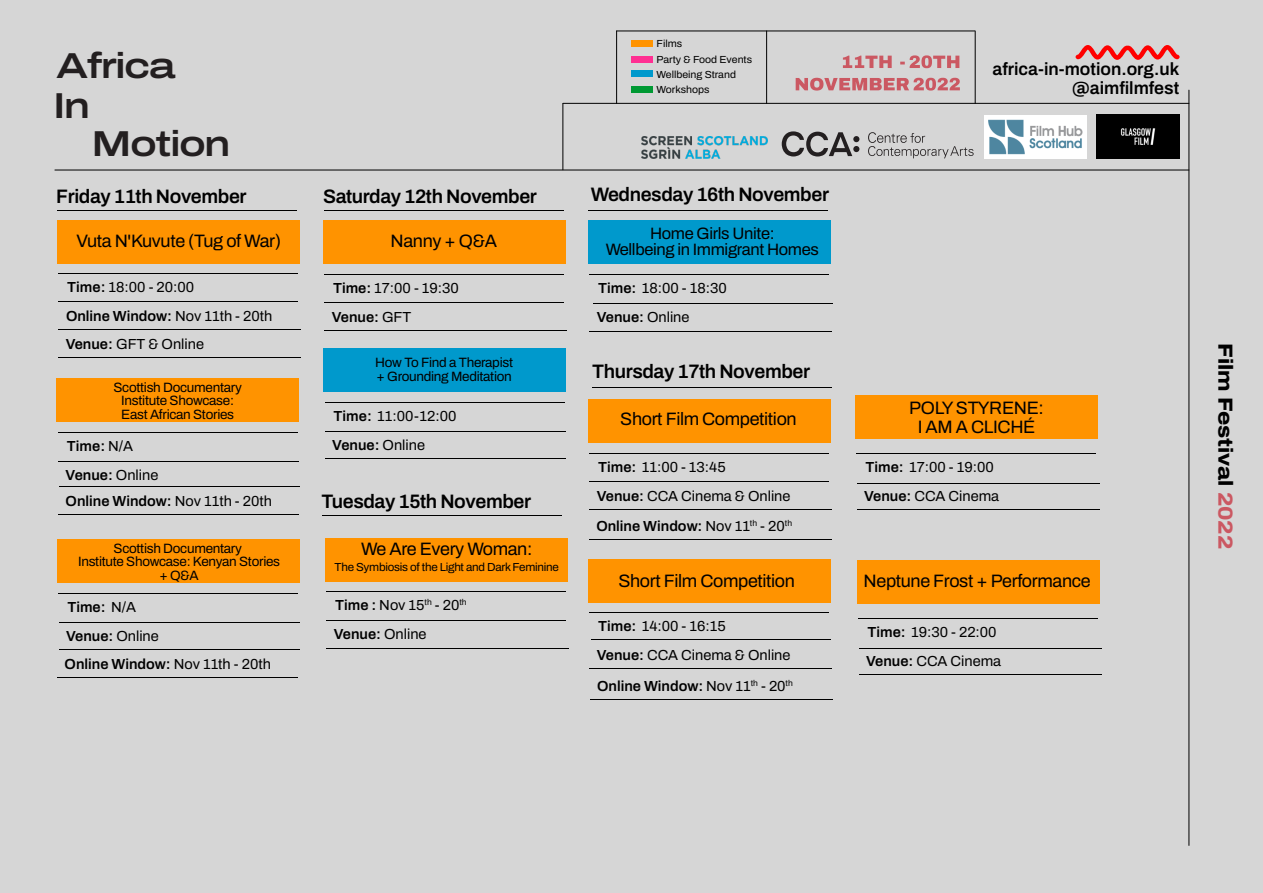
<style>
.page{position:relative;width:1263px;height:893px;background:#d6d6d6}
.page>*{position:absolute;margin:0;border:0;box-sizing:border-box;transform-origin:0 0}
.t1{font:600 36px "Archivo Expanded";letter-spacing:-.04em;color:#231f20}
.t2{font:800 20.4px "Archivo Semi Expanded";color:#000}
.t3{font:600 19.5px "Archivo";letter-spacing:-.02em;color:#000}
.t4{font:18px/19.5px "Archivo";letter-spacing:-.02em;color:#000;text-align:center}
.t5{font:600 17.7px/19.2px "Archivo";color:#000;text-align:right}
.t6{font:16.5px/15.8px "Archivo";letter-spacing:-.02em;color:#000;text-align:center}
.t7{font:14.55px/29.1px "Archivo";color:#000}
.t8{font:600 14.55px/28.7px "Archivo";color:#000}
.t9{font:13.5px/13.5px "Archivo";letter-spacing:-.02em;color:#000;text-align:center}
.t10{font:11.7px "Archivo";letter-spacing:-.02em;color:#000}
.t11{font:10.2px/15.3px "Archivo";color:#000}
.s1{font-weight:600}
.s2{font-weight:400}
.s3{color:#cb5862}
</style>
<div class="page">
<hr style="left:55px;top:170px;width:1134px;height:1px;background:#000">
<hr style="left:1188px;top:90px;width:1px;height:755px;background:#000">
<svg style="left:1075px;top:45px;width:104px;height:15px"></svg>
<hr style="left:562px;top:103px;width:1px;height:67px;background:#000">
<img style="left:642px;top:137px;width:126px;height:22px">
<img style="left:1096px;top:115px;width:83px;height:43px">
<svg style="left:782px;top:131px;width:77px;height:26px"></svg>
<svg style="left:868px;top:132px;width:106px;height:26px"></svg>
<img style="left:984px;top:115px;width:102px;height:43px">
<hr style="left:616px;top:31px;width:1px;height:72px;background:#000">
<hr style="left:617px;top:30px;width:358px;height:1px;background:#000">
<div style="left:631px;top:86px;width:22px;height:7px;background:#093"></div>
<div style="left:631px;top:70px;width:22px;height:6px;background:#09c"></div>
<div style="left:631px;top:57px;width:22px;height:6px;background:#ff2f92"></div>
<div style="left:631px;top:40px;width:22px;height:7px;background:#ff9300"></div>
<hr style="left:975px;top:31px;width:1px;height:72px;background:#000">
<hr style="left:766px;top:31px;width:1px;height:72px;background:#000">
<hr style="left:563px;top:103px;width:626px;height:1px;background:#000">
<svg style="left:796px;top:55px;width:164px;height:36px"></svg>
<div style="left:588px;top:221px;width:242px;height:43px;background:#09c"></div>
<hr style="left:589px;top:275px;width:240px;height:1px;background:#000">
<hr style="left:589px;top:331px;width:243px;height:1px;background:#000">
<hr style="left:593px;top:303px;width:239px;height:1px;background:#000">
<hr style="left:588px;top:210px;width:239px;height:1px;background:#000">
<hr style="left:322px;top:516px;width:239px;height:1px;background:#000">
<div style="left:324px;top:221px;width:242px;height:43px;background:#ff9300"></div>
<hr style="left:324px;top:274px;width:240px;height:1px;background:#000">
<hr style="left:324px;top:302px;width:240px;height:1px;background:#000">
<hr style="left:324px;top:330px;width:243px;height:1px;background:#000">
<div style="left:326px;top:538px;width:242px;height:44px;background:#ff9300"></div>
<hr style="left:326px;top:591px;width:240px;height:1px;background:#000">
<hr style="left:326px;top:620px;width:240px;height:1px;background:#000">
<hr style="left:326px;top:648px;width:243px;height:1px;background:#000">
<hr style="left:324px;top:210px;width:239px;height:1px;background:#000">
<div style="left:588px;top:399px;width:242px;height:44px;background:#ff9300"></div>
<hr style="left:589px;top:453px;width:240px;height:1px;background:#000">
<hr style="left:589px;top:482px;width:240px;height:1px;background:#000">
<hr style="left:589px;top:509px;width:243px;height:1px;background:#000">
<hr style="left:589px;top:539px;width:243px;height:1px;background:#000">
<div style="left:588px;top:559px;width:242px;height:44px;background:#ff9300"></div>
<hr style="left:589px;top:612px;width:240px;height:1px;background:#000">
<hr style="left:591px;top:639px;width:239px;height:1px;background:#000">
<hr style="left:589px;top:668px;width:243px;height:1px;background:#000">
<hr style="left:590px;top:699px;width:242px;height:1px;background:#000">
<div style="left:855px;top:395px;width:242px;height:44px;background:#ff9300"></div>
<hr style="left:857px;top:453px;width:239px;height:1px;background:#000">
<hr style="left:857px;top:509px;width:242px;height:1px;background:#000">
<hr style="left:857px;top:483px;width:242px;height:1px;background:#000">
<div style="left:857px;top:560px;width:242px;height:44px;background:#ff9300"></div>
<hr style="left:859px;top:618px;width:239px;height:1px;background:#000">
<hr style="left:859px;top:674px;width:242px;height:1px;background:#000">
<hr style="left:859px;top:648px;width:242px;height:1px;background:#000">
<hr style="left:592px;top:387px;width:240px;height:1px;background:#000">
<div style="left:57px;top:220px;width:242px;height:44px;background:#ff9300"></div>
<hr style="left:59px;top:273px;width:239px;height:1px;background:#000">
<hr style="left:59px;top:329px;width:242px;height:1px;background:#000">
<hr style="left:58px;top:358px;width:243px;height:1px;background:#000">
<hr style="left:59px;top:301px;width:239px;height:1px;background:#000">
<hr style="left:57px;top:210px;width:239px;height:1px;background:#000">
<div style="left:57px;top:378px;width:242px;height:44px;background:#ff9300"></div>
<hr style="left:58px;top:432px;width:240px;height:1px;background:#000">
<hr style="left:58px;top:514px;width:241px;height:1px;background:#000">
<hr style="left:58px;top:461px;width:241px;height:1px;background:#000">
<hr style="left:59px;top:486px;width:241px;height:1px;background:#000">
<div style="left:57px;top:539px;width:242px;height:44px;background:#ff9300"></div>
<hr style="left:59px;top:593px;width:239px;height:1px;background:#000">
<hr style="left:59px;top:649px;width:241px;height:1px;background:#000">
<hr style="left:57px;top:678px;width:241px;height:1px;background:#000">
<hr style="left:59px;top:622px;width:241px;height:1px;background:#000">
<div style="left:324px;top:348px;width:242px;height:44px;background:#09c"></div>
<hr style="left:325px;top:402px;width:239px;height:1px;background:#000">
<hr style="left:325px;top:458px;width:241px;height:1px;background:#000">
<hr style="left:325px;top:431px;width:241px;height:1px;background:#000">
<h1 class="t1" style="left:56px;top:47px;width:121px">Africa</h1>
<h1 class="t1" style="left:53px;top:86px;width:38px">In</h1>
<h1 class="t1" style="left:92px;top:124px;width:140px">Motion</h1>
<h3 class="t3" style="left:56px;top:185px;width:192px">Friday 11th November</h3>
<p class="t4" style="left:76px;top:231px;width:206px">Vuta N'Kuvute (Tug of War)</p>
<p class="t7" style="left:66px;top:272px;width:208px;line-height:28.7px"><span class="s1">Time:</span> 18:00 - 20:00<br><span class="s1">Online Window:</span> Nov 11th - 20th<br><span class="s1">Venue:</span> GFT &amp; Online</p>
<p class="t9" style="left:113px;top:380px;width:130px">Scottish Documentary<br>Institute Showcase:<br>East African Stories</p>
<p class="t8" style="left:66px;top:432px;width:94px;line-height:29.1px">Time: <span class="s2">N/A<br></span>Venue: <span class="s2">Online</span></p>
<p class="t8" style="left:66px;top:487px;width:208px">Online Window: <span class="s2">Nov 11th - 20th</span></p>
<p class="t9" style="left:78px;top:541px;width:204px">Scottish Documentary<br>Institute Showcase: Kenyan Stories + Q&amp;A</p>
<p class="t8" style="left:65px;top:593px;width:208px">Time: <span class="s2">N/A<br></span>Venue: <span class="s2">Online<br></span>Online Window: <span class="s2">Nov 11th - 20th</span></p>
<p class="t11" style="left:657px;top:36px;width:97px">Films<br>Party &amp; Food Events<br>Wellbeing Strand<br>Workshops</p>
<p class="t5" style="left:992px;top:59px;width:188px">africa-in-motion.org.uk @aimfilmfest</p>
<h3 class="t3" style="left:323px;top:185px;width:215px">Saturday 12th November</h3>
<p class="t4" style="left:391px;top:232px;width:108px">Nanny + Q&amp;A</p>
<p class="t7" style="left:332px;top:273px;width:129px"><span class="s1">Time:</span> 17:00 - 19:30<br><span class="s1">Venue:</span> GFT</p>
<p class="t9" style="left:375px;top:356px;width:139px;text-align:left">How To Find a Therapist + Grounding Meditation</p>
<p class="t7" style="left:332px;top:402px;width:126px"><span class="s1">Time:</span> 11:00-12:00<br><span class="s1">Venue:</span> Online</p>
<h3 class="t3" style="left:321px;top:491px;width:211px">Tuesday 15th November</h3>
<p class="t4" style="left:361px;top:539px;width:173px">We Are Every Woman:</p>
<p class="t10" style="left:335px;top:561px;width:226px">The Symbiosis of the Light and Dark Feminine</p>
<p class="t7" style="left:334px;top:591px;width:134px"><span class="s1">Time :</span> Nov 15<sup>th</sup> - 20<sup>th<br></sup><span class="s1">Venue:</span> Online</p>
<h3 class="t3" style="left:591px;top:184px;width:240px">Wednesday 16th November</h3>
<p class="t6" style="left:606px;top:226px;width:215px">Home Girls Unite:<br>Wellbeing in Immigrant Homes</p>
<p class="t7" style="left:597px;top:274px;width:131px"><span class="s1">Time:</span> 18:00 - 18:30<br><span class="s1">Venue:</span> Online</p>
<h3 class="t3" style="left:592px;top:361px;width:220px">Thursday 17th November</h3>
<p class="t4" style="left:620px;top:409px;width:178px">Short Film Competition</p>
<p class="t7" style="left:596px;top:452px;width:197px;line-height:29.5px"><span class="s1">Time:</span> 11:00 - 13:45<br><span class="s1">Venue:</span> CCA Cinema &amp; Online<br><span class="s1">Online Window:</span> Nov 11<sup>th</sup> - 20<sup>th</sup></p>
<p class="t4" style="left:618px;top:571px;width:178px">Short Film Competition</p>
<p class="t7" style="left:597px;top:611px;width:195px"><span class="s1">Time:</span> 14:00 - 16:15<br><span class="s1">Venue:</span> CCA Cinema &amp; Online</p>
<p class="t8" style="left:597px;top:671px;width:197px">Online Window: <span class="s2">Nov 11</span><sup>th</sup> <span class="s2">- 20</span><sup>th</sup></p>
<p class="t4" style="left:909px;top:398px;width:136px">POLYSTYRENE:<br>I AM A CLICHÉ</p>
<p class="t7" style="left:864px;top:452px;width:137px"><span class="s1">Time:</span> 17:00 - 19:00<br><span class="s1">Venue:</span> CCA Cinema</p>
<p class="t4" style="left:864px;top:571px;width:228px">Neptune Frost + Performance</p>
<p class="t7" style="left:866px;top:617px;width:137px"><span class="s1">Time:</span> 19:30 - 22:00<br><span class="s1">Venue:</span> CCA Cinema</p>
<h2 class="t2" style="left:1236px;top:343px;width:207px;rotate:90deg">Film Festival <span class="s3">2022</span></h2>
</div>
